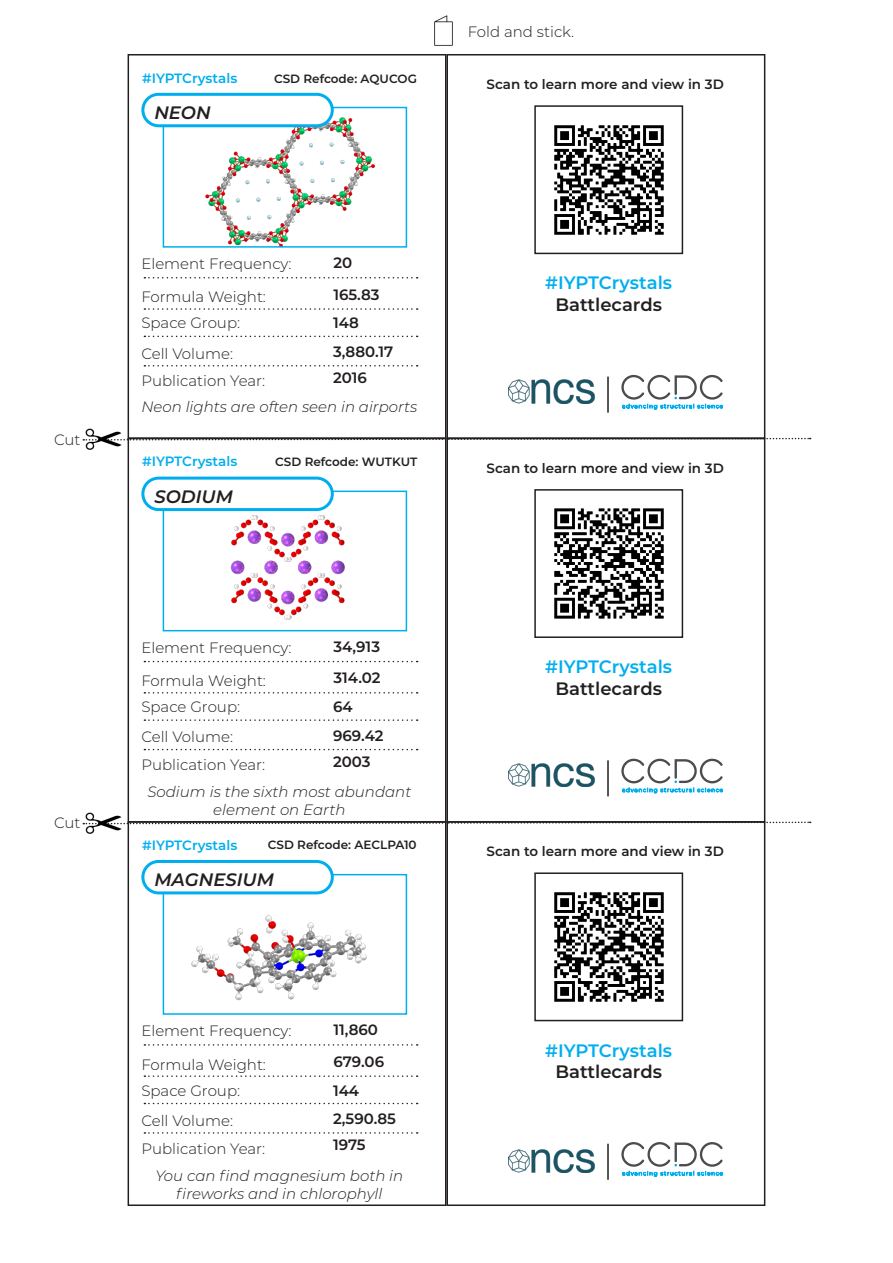
<style>
.page{position:relative;width:893px;height:1263px;background:#fff}
.page>*{position:absolute;margin:0;border:0;box-sizing:border-box;transform-origin:0 0}
.t1{font:600 18px "Montserrat";color:#00aeef}
.t2{font:600 18px "Montserrat";color:#231f20}
.t3{font:italic 600 18px "Montserrat";color:#231f20}
.t4{font:300 15px/30.2px "Montserrat";color:#231f20}
.t5{font:italic 300 15px/18px "Montserrat";color:#231f20;text-align:center}
.t6{font:600 15px "Montserrat";color:#231f20}
.t7{font:600 13.5px "Montserrat";color:#231f20}
.t8{font:600 13.5px "Montserrat";color:#00aeef}
.t9{font:600 12px "Montserrat";color:#231f20}
</style>
<div class="page">
<div style="left:128px;top:54px;width:318px;height:385px;border:2px solid #231f20"></div>
<div style="left:446px;top:54px;width:319px;height:385px;border:2px solid #231f20"></div>
<svg style="left:144px;top:277px;width:274px;height:1px"></svg>
<svg style="left:144px;top:308px;width:274px;height:2px"></svg>
<svg style="left:144px;top:336px;width:274px;height:1px"></svg>
<svg style="left:144px;top:365px;width:274px;height:1px"></svg>
<svg style="left:83px;top:437px;width:728px;height:4px"></svg>
<img style="left:85px;top:428px;width:36px;height:22px">
<img style="left:434px;top:15px;width:19px;height:31px">
<img style="left:508px;top:380px;width:87px;height:23px">
<hr style="left:607px;top:377px;width:2px;height:36px;background:#231f20">
<svg style="left:621px;top:375px;width:102px;height:34px"></svg>
<div style="left:128px;top:438px;width:318px;height:385px;border:2px solid #231f20"></div>
<div style="left:446px;top:438px;width:319px;height:385px;border:2px solid #231f20"></div>
<svg style="left:144px;top:661px;width:274px;height:1px"></svg>
<svg style="left:144px;top:692px;width:274px;height:1px"></svg>
<svg style="left:144px;top:719px;width:274px;height:2px"></svg>
<svg style="left:144px;top:749px;width:274px;height:1px"></svg>
<svg style="left:83px;top:821px;width:728px;height:4px"></svg>
<img style="left:85px;top:812px;width:36px;height:22px">
<hr style="left:607px;top:760px;width:2px;height:36px;background:#231f20">
<svg style="left:621px;top:759px;width:102px;height:34px"></svg>
<div style="left:128px;top:821px;width:318px;height:385px;border:2px solid #231f20"></div>
<div style="left:446px;top:821px;width:319px;height:385px;border:2px solid #231f20"></div>
<svg style="left:144px;top:1044px;width:274px;height:2px"></svg>
<svg style="left:144px;top:1075px;width:274px;height:2px"></svg>
<svg style="left:144px;top:1103px;width:274px;height:1px"></svg>
<svg style="left:144px;top:1132px;width:274px;height:2px"></svg>
<hr style="left:607px;top:1144px;width:2px;height:36px;background:#231f20">
<svg style="left:621px;top:1142px;width:102px;height:34px"></svg>
<img style="left:508px;top:763px;width:87px;height:24px">
<img style="left:508px;top:1149px;width:87px;height:24px">
<img style="left:189px;top:886px;width:178px;height:115px">
<div style="left:163px;top:874px;width:244px;height:141px;border:2px solid #00aeef"></div>
<img style="left:554px;top:892px;width:110px;height:110px">
<div style="left:534px;top:872px;width:149px;height:149px;border:2px solid #231f20"></div>
<div style="left:143px;top:861px;width:189px;height:32px;background:#fff;border-radius:16px"></div>
<div style="left:141px;top:860px;width:193px;height:34px;border:3px solid #00aeef;border-radius:16px"></div>
<img style="left:554px;top:508px;width:110px;height:111px">
<div style="left:534px;top:489px;width:149px;height:149px;border:2px solid #231f20"></div>
<img style="left:212px;top:503px;width:133px;height:117px">
<div style="left:163px;top:491px;width:244px;height:140px;border:2px solid #00aeef"></div>
<div style="left:143px;top:478px;width:189px;height:32px;background:#fff;border-radius:16px"></div>
<div style="left:141px;top:477px;width:193px;height:34px;border:3px solid #00aeef;border-radius:16px"></div>
<img style="left:554px;top:125px;width:110px;height:110px">
<div style="left:534px;top:105px;width:149px;height:149px;border:2px solid #231f20"></div>
<img style="left:186px;top:117px;width:189px;height:128px">
<div style="left:163px;top:107px;width:244px;height:141px;border:2px solid #00aeef"></div>
<div style="left:143px;top:94px;width:189px;height:32px;background:#fff;border-radius:16px"></div>
<div style="left:141px;top:93px;width:193px;height:34px;border:3px solid #00aeef;border-radius:16px"></div>
<p class="t4" style="left:54px;top:424px;width:28px">Cut</p>
<p class="t4" style="left:54px;top:807px;width:28px">Cut</p>
<p class="t8" style="left:142px;top:68px;width:97px">#IYPTCrystals</p>
<p class="t3" style="left:154px;top:100px;width:58px">NEON</p>
<p class="t9" style="left:274px;top:70px;width:144px">CSD Refcode: AQUCOG</p>
<p class="t4" style="left:468px;top:16px;width:108px">Fold and stick.</p>
<p class="t7" style="left:486px;top:75px;width:239px">Scan to learn more and view in 3D</p>
<p class="t4" style="left:141px;top:248px;width:152px">Element Frequency:</p>
<p class="t6" style="left:333px;top:252px;width:20px">20</p>
<p class="t4" style="left:141px;top:282px;width:126px">Formula Weight:</p>
<p class="t6" style="left:333px;top:284px;width:48px">165.83</p>
<p class="t4" style="left:141px;top:308px;width:100px">Space Group:<br>Cell Volume:</p>
<p class="t4" style="left:141px;top:366px;width:125px">Publication Year:</p>
<p class="t6" style="left:333px;top:312px;width:27px">148</p>
<p class="t6" style="left:333px;top:341px;width:62px">3,880.17</p>
<p class="t6" style="left:333px;top:367px;width:35px">2016</p>
<p class="t5" style="left:141px;top:397px;width:278px">Neon lights are often seen in airports</p>
<p class="t8" style="left:142px;top:452px;width:97px">#IYPTCrystals</p>
<p class="t3" style="left:154px;top:483px;width:80px">SODIUM</p>
<p class="t9" style="left:275px;top:454px;width:144px">CSD Refcode: WUTKUT</p>
<p class="t4" style="left:141px;top:632px;width:152px">Element Frequency:</p>
<p class="t6" style="left:333px;top:636px;width:48px">34,913</p>
<p class="t4" style="left:141px;top:665px;width:126px">Formula Weight:</p>
<p class="t6" style="left:333px;top:667px;width:49px">314.02</p>
<p class="t4" style="left:141px;top:691px;width:100px">Space Group:<br>Cell Volume:</p>
<p class="t4" style="left:141px;top:749px;width:125px">Publication Year:</p>
<p class="t6" style="left:333px;top:696px;width:21px">64</p>
<p class="t6" style="left:333px;top:725px;width:52px">969.42</p>
<p class="t6" style="left:333px;top:751px;width:39px">2003</p>
<p class="t5" style="left:147px;top:782px;width:265px">Sodium is the sixth most abundant element on Earth</p>
<p class="t1" style="left:545px;top:270px;width:128px">#IYPTCrystals</p>
<p class="t2" style="left:555px;top:292px;width:108px">Battlecards</p>
<p class="t7" style="left:486px;top:459px;width:239px">Scan to learn more and view in 3D</p>
<p class="t1" style="left:545px;top:654px;width:128px">#IYPTCrystals</p>
<p class="t2" style="left:555px;top:676px;width:108px">Battlecards</p>
<p class="t9" style="left:268px;top:836px;width:150px">CSD Refcode: AECLPA10</p>
<p class="t3" style="left:154px;top:867px;width:121px">MAGNESIUM</p>
<p class="t8" style="left:142px;top:835px;width:97px">#IYPTCrystals</p>
<p class="t7" style="left:486px;top:842px;width:239px">Scan to learn more and view in 3D</p>
<p class="t4" style="left:141px;top:1015px;width:152px">Element Frequency:</p>
<p class="t6" style="left:333px;top:1019px;width:46px">11,860</p>
<p class="t4" style="left:141px;top:1049px;width:126px">Formula Weight:</p>
<p class="t6" style="left:333px;top:1051px;width:52px">679.06</p>
<p class="t4" style="left:141px;top:1075px;width:100px">Space Group:<br>Cell Volume:</p>
<p class="t4" style="left:141px;top:1133px;width:125px">Publication Year:</p>
<p class="t6" style="left:333px;top:1080px;width:28px">144</p>
<p class="t6" style="left:333px;top:1108px;width:64px">2,590.85</p>
<p class="t6" style="left:333px;top:1134px;width:34px">1975</p>
<p class="t5" style="left:156px;top:1166px;width:249px">You can find magnesium both in fireworks and in chlorophyll</p>
<p class="t1" style="left:545px;top:1037px;width:128px">#IYPTCrystals</p>
<p class="t2" style="left:555px;top:1059px;width:108px">Battlecards</p>
</div>
